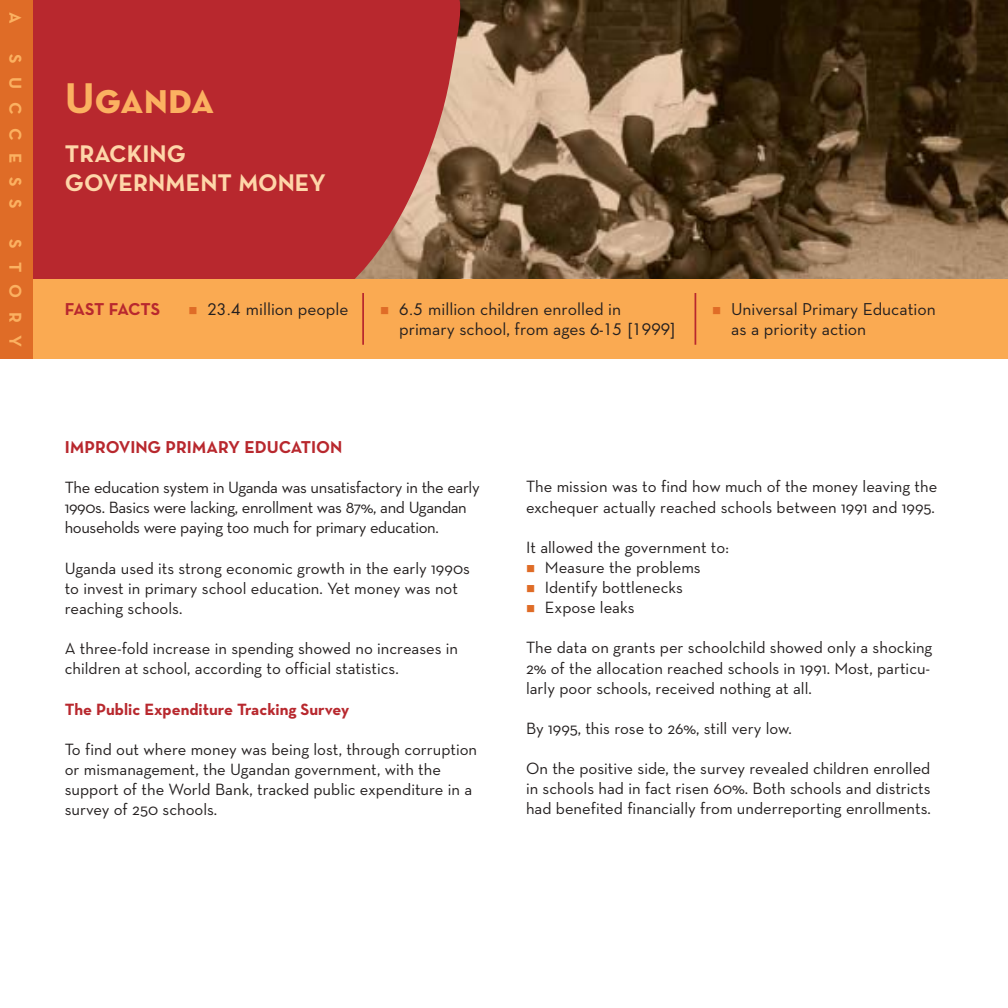
<style>
.page{position:relative;width:1008px;height:1008px;background:#fff}
.page>*{position:absolute;margin:0;border:0;box-sizing:border-box;transform-origin:0 0}
.t1{font:43.75px "Neutra Text Bold SC Alt";letter-spacing:-.01em;color:#fbb161}
.t2{font:24.5px/29.4px "Neutra Text Bold SC Alt";color:#fed6a9}
.t3{font:17.5px/20.1px "Neutra Text";color:#231f1f}
.t4{font:17.5px "Neutra Text Bold SC Alt";color:#b8282e}
.t5{font:17.5px "Neutra Text Bold SC Alt";letter-spacing:.75em;color:#fbb161}
.t6{font:17.5px "Neutra Text Bold SC Alt";letter-spacing:-.02em;color:#b8282e}
.t7{font:16.62px/20.1px "Neutra Text";color:#231f1f}
.t8{font:16.62px/20.1px "Neutra Text";letter-spacing:-.02em;color:#231f1f}
.t9{font:700 16.62px "Neutra Text";color:#b8282e}
.s1{font-family:"Futura";font-size:15.58px}
</style>
<div class="page">
<img style="left:469px;top:0;width:539px;height:279px">
<svg style="left:33px;top:0;width:436px;height:279px;background:#b53134"></svg>
<div style="left:0;top:279px;width:1008px;height:80px;background:#faaa52"></div>
<div style="left:0;top:0;width:33px;height:359px;background:#df6c27"></div>
<hr style="left:362px;top:293px;width:2px;height:52px;background:#b8282e">
<hr style="left:695px;top:293px;width:1px;height:52px;background:#b8282e">
<p class="t5" style="left:26px;top:12px;width:13px;rotate:90deg">A</p>
<p class="t5" style="left:26px;top:54px;width:156px;rotate:90deg">SUCCESS</p>
<p class="t5" style="left:26px;top:239px;width:109px;rotate:90deg">STORY</p>
<h1 class="t1" style="left:65px;top:72px;width:151px">Uganda</h1>
<h2 class="t2" style="left:65px;top:139px;width:262px">TRACKING<br>GOVERNMENT MONEY</h2>
<p class="t6" style="left:65px;top:298px;width:97px">FAST FACTS</p>
<p class="t3" style="left:207px;top:300px;width:143px"><span class="s1">23.4</span> million people</p>
<p class="t3" style="left:399px;top:300px;width:278px"><span class="s1">6.5</span> million children enrolled in primary school, from ages <span class="s1">6-15 [1999]</span></p>
<p class="t3" style="left:731px;top:300px;width:206px">Universal Primary Education as a priority action</p>
<p class="t4" style="left:65px;top:437px;width:279px">IMPROVING PRIMARY EDUCATION</p>
<p class="t8" style="left:65px;top:479px;width:416px">The education system in Uganda was unsatisfactory in the early<br>1990s. Basics were lacking, enrollment was 87%, and Ugandan households were paying too much for primary education.</p>
<p class="t7" style="left:65px;top:559px;width:407px">Uganda used its strong economic growth in the early 1990s to invest in primary school education. Yet money was not reaching schools.</p>
<p class="t7" style="left:65px;top:640px;width:395px">A three-fold increase in spending showed no increases in children at school, according to official statistics.</p>
<p class="t9" style="left:65px;top:703px;width:286px">The Public Expenditure Tracking Survey</p>
<p class="t7" style="left:65px;top:741px;width:414px">To find out where money was being lost, through corruption or mismanagement, the Ugandan government, with the support of the World Bank, tracked public expenditure in a survey of 250 schools.</p>
<p class="t7" style="left:526px;top:478px;width:413px">The mission was to find how much of the money leaving the exchequer actually reached schools between 1991 and 1995.</p>
<p class="t7" style="left:545px;top:539px;width:186px;text-indent:-19px">It allowed the government to:<br>Measure the problems<br>Identify bottlenecks<br>Expose leaks</p>
<p class="t7" style="left:526px;top:639px;width:408px">The data on grants per schoolchild showed only a shocking<br>2% of the allocation reached schools in 1991. Most, particu&shy;larly poor schools, received nothing at all.</p>
<p class="t7" style="left:526px;top:720px;width:267px">By 1995, this rose to 26%, still very low.</p>
<p class="t7" style="left:526px;top:760px;width:406px;text-align:justify">On the positive side, the survey revealed children enrolled in schools had in fact risen 60%. Both schools and districts had benefited financially from underreporting enrollments.</p>
</div>
